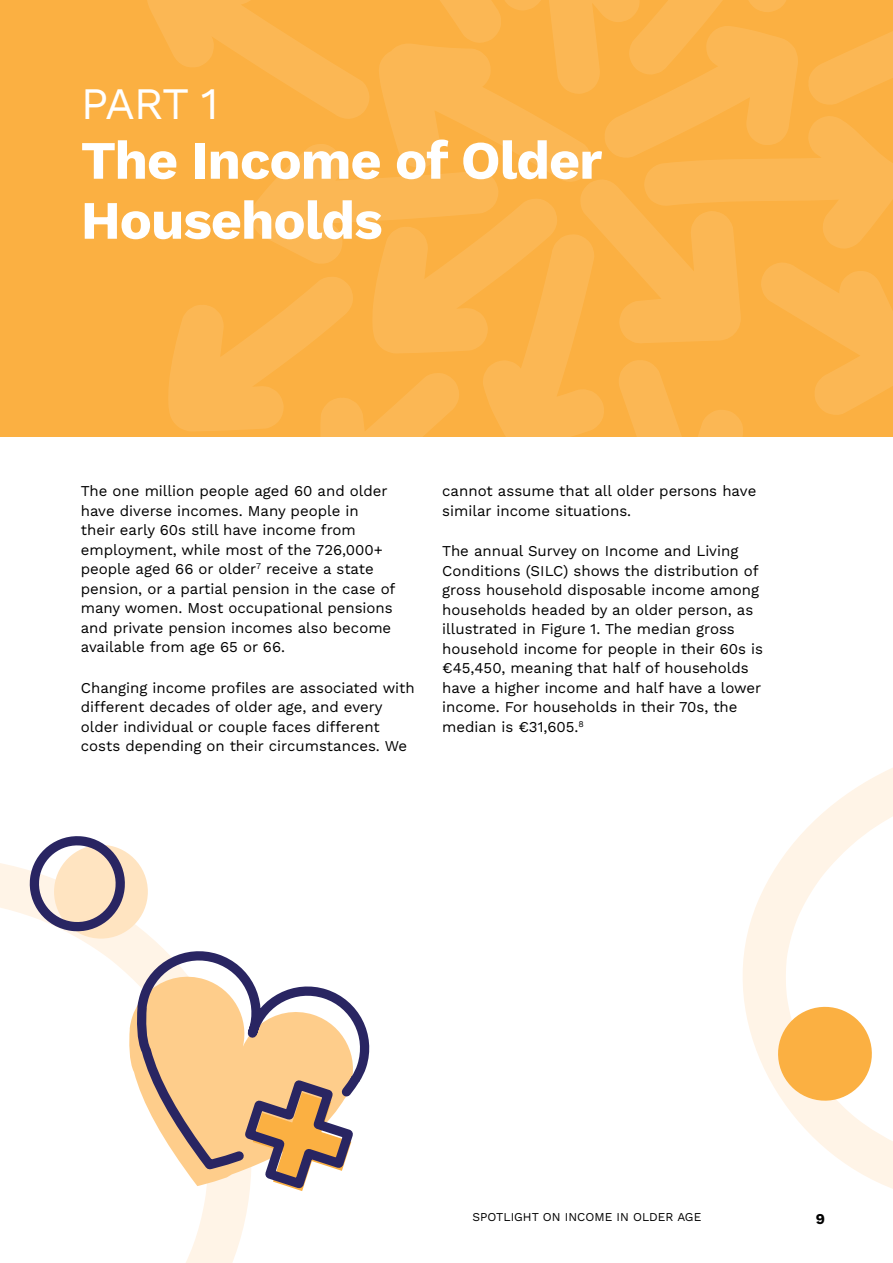
<style>
.page{position:relative;width:893px;height:1263px;background:#fff}
.page>*{position:absolute;margin:0;border:0;box-sizing:border-box;transform-origin:0 0}
.t1{font:700 54px/60px "Work Sans";letter-spacing:-.02em;color:#fff}
.t2{font:45px "Work Sans";color:#fff}
.t3{font:15px/19.5px "Work Sans";color:#000}
.t4{font:700 15px "Work Sans";color:#000}
.t5{font:12px "Work Sans";color:#000}
</style>
<div class="page">
<div style="left:0;top:0;width:893px;height:436px;background:#fbb042"></div>
<svg style="left:147px;top:0;width:746px;height:437px"></svg>
<svg style="left:743px;top:768px;width:150px;height:421px"></svg>
<svg style="left:0;top:863px;width:249px;height:400px"></svg>
<div style="left:54px;top:845px;width:94px;height:93px;background:#ffe4c1;border-radius:50%"></div>
<svg style="left:30px;top:836px;width:100px;height:95px"></svg>
<svg style="left:773px;top:1001px;width:104px;height:105px"></svg>
<svg style="left:132px;top:937px;width:238px;height:258px"></svg>
<h2 class="t2" style="left:81px;top:69px;width:139px">PART 1</h2>
<h1 class="t1" style="left:81px;top:128px;width:523px">The Income of Older<br>Households</h1>
<p class="t3" style="left:81px;top:481px;width:316px">The one million people aged 60 and older have diverse incomes. Many people in their early 60s still have income from employment, while most of the 726,000+ people aged 66 or older<sup>7</sup> receive a state pension, or a partial pension in the case of many women. Most occupational pensions and private pension incomes also become available from age 65 or 66.</p>
<p class="t3" style="left:81px;top:677px;width:335px">Changing income profiles are associated with different decades of older age, and every older individual or couple faces different costs depending on their circumstances. We</p>
<p class="t3" style="left:442px;top:481px;width:316px">cannot assume that all older persons have similar income situations.</p>
<p class="t3" style="left:442px;top:541px;width:322px">The annual Survey on Income and Living Conditions (SILC) shows the distribution of gross household disposable income among households headed by an older person, as illustrated in Figure 1. The median gross household income for people in their 60s is €45,450, meaning that half of households have a higher income and half have a lower income. For households in their 70s, the median is €31,605.<sup>8</sup></p>
<p class="t5" style="left:473px;top:1208px;width:230px">SPOTLIGHT ON INCOME IN OLDER AGE</p>
<p class="t4" style="left:816px;top:1207px;width:11px">9</p>
</div>
